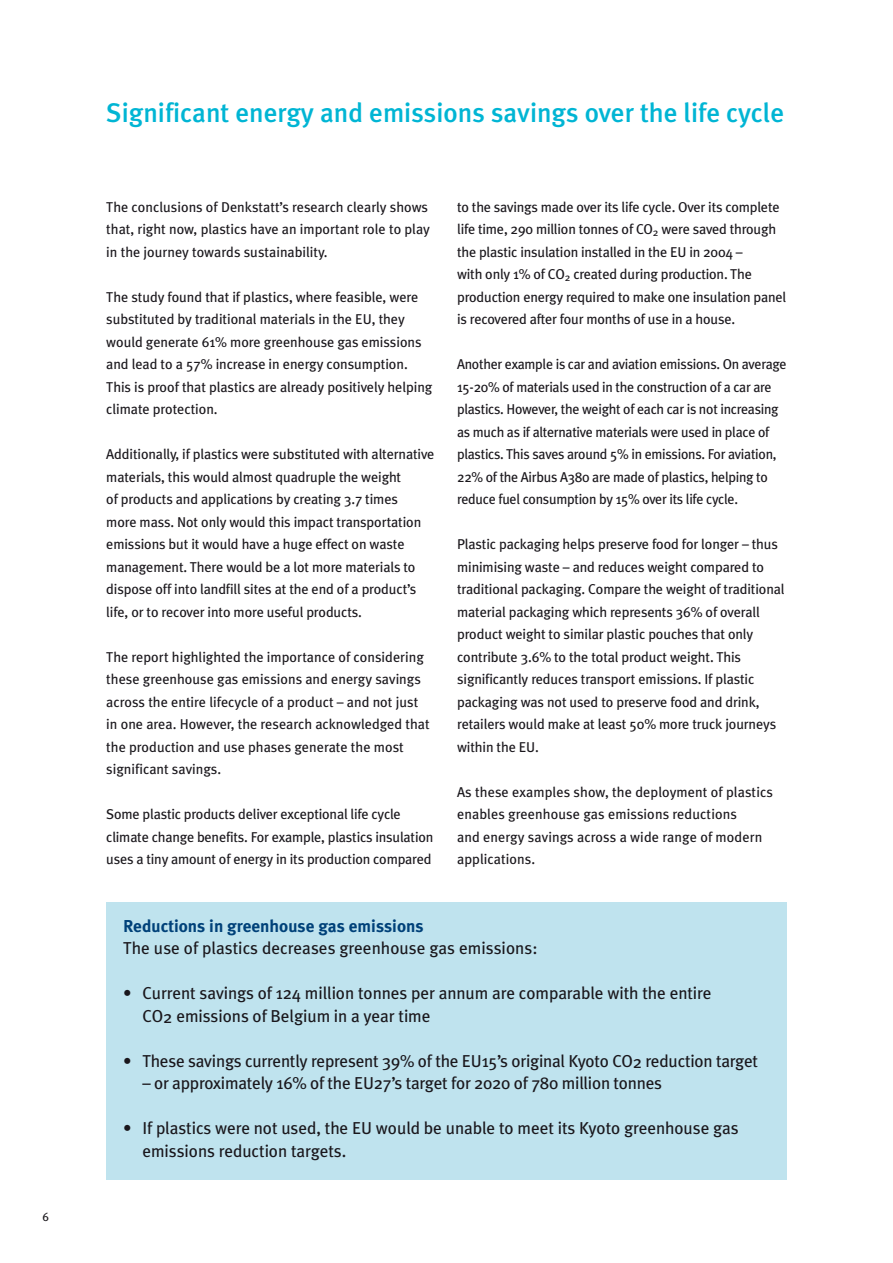
<style>
.page{position:relative;width:893px;height:1263px;background:#fff}
.page>*{position:absolute;margin:0;border:0;box-sizing:border-box;transform-origin:0 0}
.t1{font:500 27px "Meta Plus";color:#00b5d4}
.t2{font:17.25px/22.5px "Meta Plus";letter-spacing:-.005em;color:#1a171c}
.t3{font:700 17.25px "Meta Plus";color:#004179}
.t4{font:14.25px/22.5px "Meta Plus";letter-spacing:-.01em;color:#1a171c}
.t5{font:12px "Meta Plus";color:#1a171c}
</style>
<div class="page">
<div style="left:106px;top:902px;width:681px;height:277px;background:#bfe3ee"></div>
<p class="t5" style="left:43px;top:1209px;width:8px">6</p>
<h1 class="t1" style="left:106px;top:97px;width:679px">Significant energy and emissions savings over the life cycle</h1>
<p class="t4" style="left:106px;top:195px;width:325px">The conclusions of Denkstatt’s research clearly shows that, right now, plastics have an important role to play in the journey towards sustainability.</p>
<p class="t4" style="left:106px;top:285px;width:328px">The study found that if plastics, where feasible, were substituted by traditional materials in the EU, they would generate 61% more greenhouse gas emissions and lead to a 57% increase in energy consumption.<br>This is proof that plastics are already positively helping climate protection.</p>
<p class="t4" style="left:106px;top:443px;width:330px">Additionally, if plastics were substituted with alternative materials, this would almost quadruple the weight<br>of products and applications by creating 3.7 times<br>more mass. Not only would this impact transportation emissions but it would have a huge effect on waste management. There would be a lot more materials to dispose off into landfill sites at the end of a product’s life, or to recover into more useful products.</p>
<p class="t4" style="left:106px;top:645px;width:325px">The report highlighted the importance of considering these greenhouse gas emissions and energy savings across the entire lifecycle of a product – and not just in one area. However, the research acknowledged that the production and use phases generate the most significant savings.</p>
<p class="t4" style="left:106px;top:803px;width:329px">Some plastic products deliver exceptional life cycle climate change benefits. For example, plastics insulation uses a tiny amount of energy in its production compared</p>
<p class="t4" style="left:457px;top:195px;width:331px">to the savings made over its life cycle. Over its complete life time, 290 million tonnes of CO<sub>2</sub> were saved through the plastic insulation installed in the EU in 2004 –<br>with only 1% of CO<sub>2</sub> created during production. The production energy required to make one insulation panel is recovered after four months of use in a house.</p>
<p class="t4" style="left:457px;top:353px;width:331px">Another example is car and aviation emissions. On average 15-20% of materials used in the construction of a car are plastics. However, the weight of each car is not increasing as much as if alternative materials were used in place of plastics. This saves around 5% in emissions. For aviation, 22% of the Airbus A380 are made of plastics, helping to reduce fuel consumption by 15% over its life cycle.</p>
<p class="t4" style="left:457px;top:533px;width:329px">Plastic packaging helps preserve food for longer – thus minimising waste – and reduces weight compared to traditional packaging. Compare the weight of traditional material packaging which represents 36% of overall product weight to similar plastic pouches that only contribute 3.6% to the total product weight. This significantly reduces transport emissions. If plastic packaging was not used to preserve food and drink, retailers would make at least 50% more truck journeys within the EU.</p>
<p class="t4" style="left:457px;top:780px;width:317px">As these examples show, the deployment of plastics enables greenhouse gas emissions reductions<br>and energy savings across a wide range of modern applications.</p>
<p class="t3" style="left:123px;top:916px;width:302px">Reductions in greenhouse gas emissions</p>
<p class="t2" style="left:123px;top:937px;width:416px">The use of plastics decreases greenhouse gas emissions:</p>
<p class="t2" style="left:142px;top:982px;width:571px;text-indent:-19px">• Current savings of 124 million tonnes per annum are comparable with the entire<br>CO2 emissions of Belgium in a year time</p>
<p class="t2" style="left:123px;top:1049px;width:636px">• These savings currently represent 39% of the EU15’s original Kyoto CO2 reduction target</p>
<p class="t2" style="left:142px;top:1072px;width:521px">– or approximately 16% of the EU27’s target for 2020 of 780 million tonnes</p>
<p class="t2" style="left:142px;top:1117px;width:598px;text-indent:-19px">• If plastics were not used, the EU would be unable to meet its Kyoto greenhouse gas emissions reduction targets.</p>
</div>
